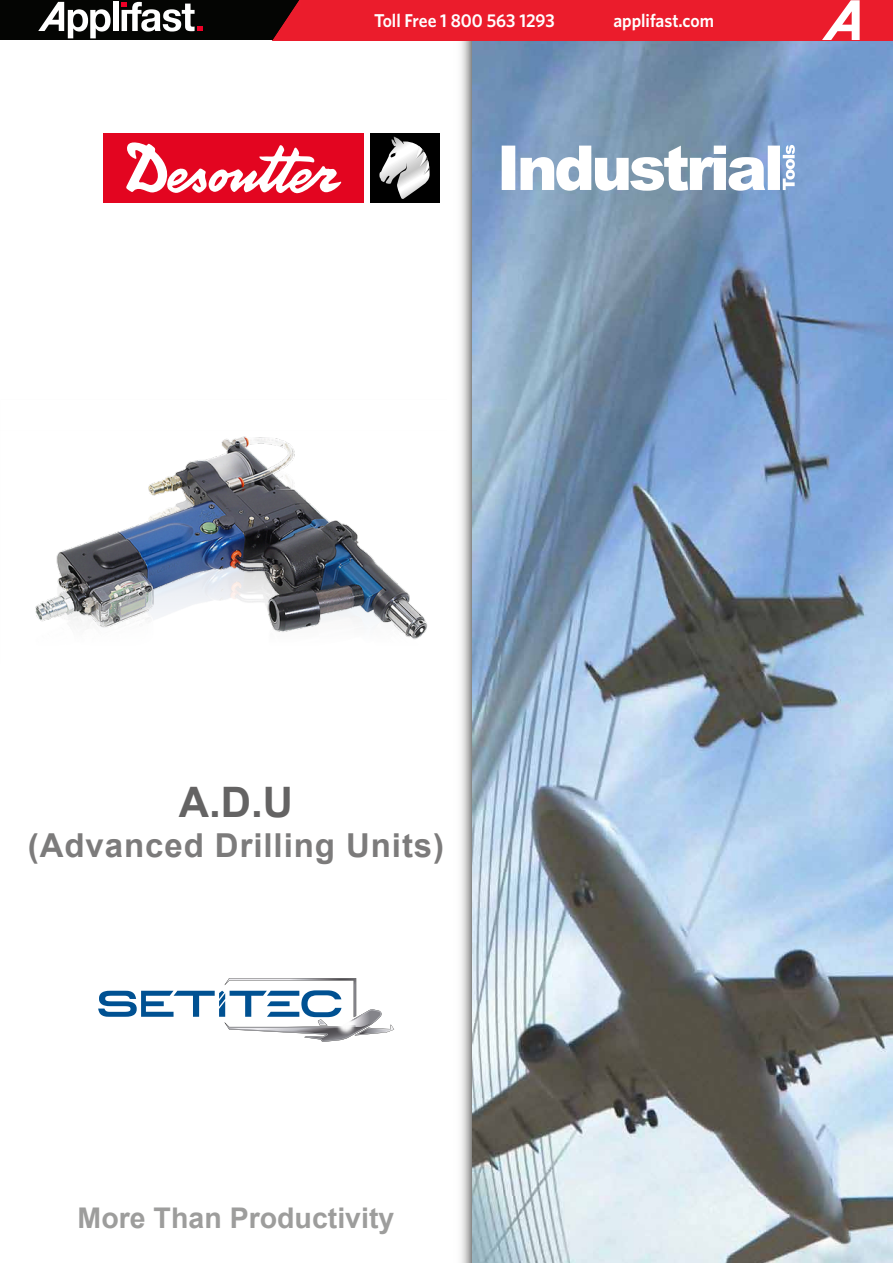
<style>
.page{position:relative;width:893px;height:1263px;background:#fff}
.page>*{position:absolute;margin:0;border:0;box-sizing:border-box;transform-origin:0 0}
.t1{font:700 42px "Arial";color:#646363}
.t2{font:700 33px "Arial";letter-spacing:.03em;color:#7c7b7b}
.t3{font:700 28.5px "Arial";color:#9d9d9c}
.t4{font:600 18.6px "Whitney";color:#fff;scale:.95 1}
</style>
<div class="page">
<img style="left:445px;top:40px;width:448px;height:1223px">
<img style="left:35px;top:399px;width:411px;height:265px">
<svg style="left:502px;top:145px;width:293px;height:46px"></svg>
<div style="left:370px;top:133px;width:69px;height:70px;background:#000"></div>
<div style="left:104px;top:133px;width:260px;height:70px;background:#e30520"></div>
<svg style="left:126px;top:142px;width:216px;height:52px"></svg>
<svg style="left:379px;top:137px;width:51px;height:62px"></svg>
<svg style="left:98px;top:978px;width:296px;height:64px"></svg>
<div style="left:0;top:0;width:893px;height:40px;background:#040503"></div>
<div style="left:113px;top:2px;width:5px;height:29px;background:#fff"></div>
<svg style="left:122px;top:2px;width:81px;height:30px"></svg>
<svg style="left:38px;top:2px;width:73px;height:36px"></svg>
<div style="left:301px;top:0;width:592px;height:40px;background:#eb1c2c"></div>
<img style="left:273px;top:0;width:28px;height:40px">
<svg style="left:285px;top:5px;width:16px;height:25px"></svg>
<div style="left:279px;top:30px;width:27px;height:10px;background:#eb1c2c"></div>
<svg style="left:822px;top:0;width:38px;height:40px"></svg>
<p class="t4" style="left:374px;top:9px;width:192px">Toll Free 1 800 563 1293</p>
<p class="t4" style="left:613px;top:9px;width:108px">applifast.com</p>
<h1 class="t1" style="left:179px;top:774px;width:116px">A.D.U</h1>
<h2 class="t2" style="left:28px;top:823px;width:418px">(Advanced Drilling Units)</h2>
<h3 class="t3" style="left:78px;top:1198px;width:318px">More Than Productivity</h3>
</div>
